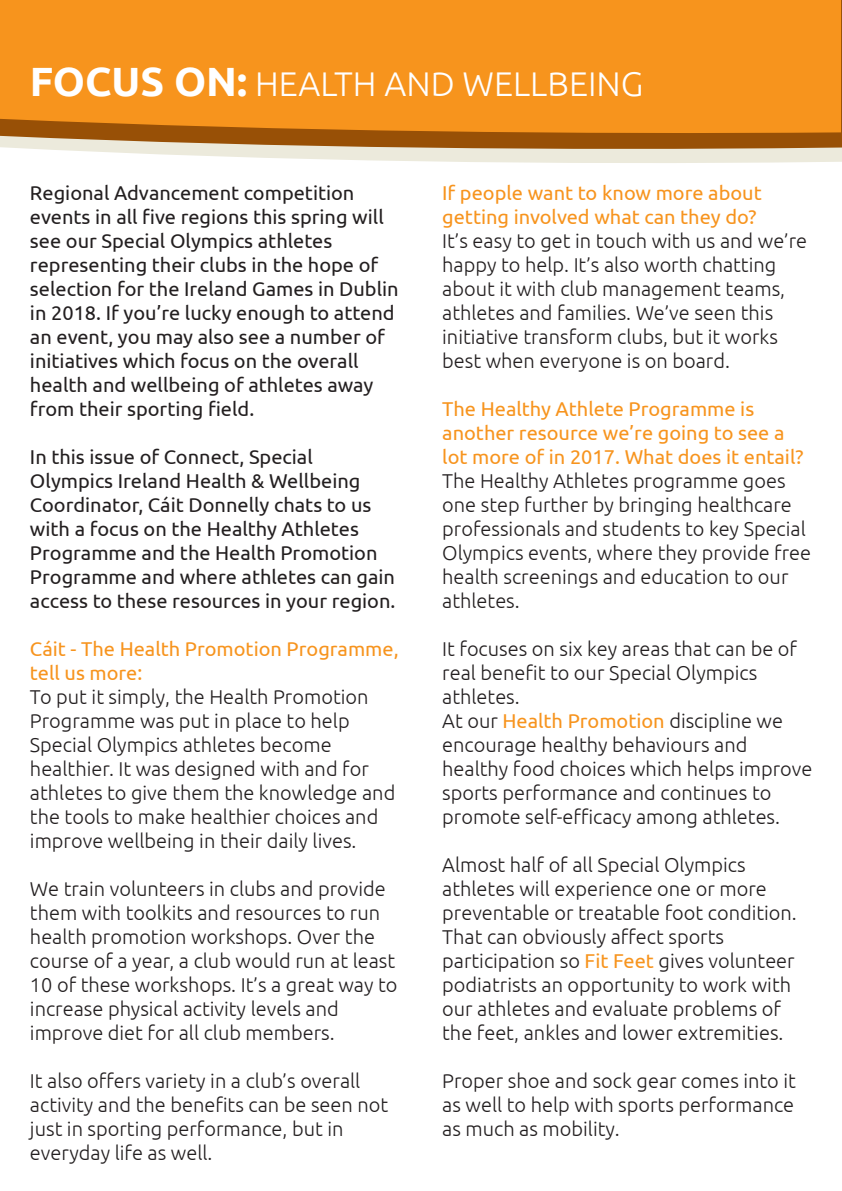
<style>
.page{position:relative;width:842px;height:1191px;background:#fff}
.page>*{position:absolute;margin:0;border:0;box-sizing:border-box;transform-origin:0 0}
.t1{font:300 34.2px "Ubuntu";color:#fff}
.t2{font:300 20px/24px "Ubuntu";color:#231f20}
.t3{font:20px/24px "Ubuntu";color:#231f20}
.t4{font:20px/24px "Ubuntu";color:#f7941e}
.s1{font-weight:700;font-size:40.8px}
.s2{font-weight:400;color:#f7941e}
</style>
<div class="page">
<svg style="left:0;top:134px;width:841px;height:29px;background:#ccaf8b"></svg>
<div style="left:0;top:0;width:841px;height:134px;background:#f7941d"></div>
<h1 class="t1" style="left:30px;top:64px;width:615px"><span class="s1">FOCUS ON:</span> HEALTH AND WELLBEING</h1>
<p class="t3" style="left:30px;top:180px;width:370px">Regional Advancement competition events in all five regions this spring will see our Special Olympics athletes representing their clubs in the hope of selection for the Ireland Games in Dublin in 2018. If you’re lucky enough to attend an event, you may also see a number of initiatives which focus on the overall health and wellbeing of athletes away from their sporting field.</p>
<p class="t3" style="left:30px;top:444px;width:367px">In this issue of Connect, Special Olympics Ireland Health &amp; Wellbeing Coordinator, Cáit Donnelly chats to us with a focus on the Healthy Athletes Programme and the Health Promotion Programme and where athletes can gain access to these resources in your region.</p>
<p class="t4" style="left:30px;top:636px;width:370px">Cáit - The Health Promotion Programme, tell us more:</p>
<p class="t2" style="left:30px;top:684px;width:367px">To put it simply, the Health Promotion Programme was put in place to help Special Olympics athletes become healthier. It was designed with and for athletes to give them the knowledge and the tools to make healthier choices and improve wellbeing in their daily lives.</p>
<p class="t2" style="left:30px;top:876px;width:369px">We train volunteers in clubs and provide them with toolkits and resources to run health promotion workshops. Over the course of a year, a club would run at least 10 of these workshops. It’s a great way to increase physical activity levels and improve diet for all club members.</p>
<p class="t2" style="left:30px;top:1068px;width:360px">It also offers variety in a club’s overall activity and the benefits can be seen not just in sporting performance, but in everyday life as well.</p>
<p class="t4" style="left:442px;top:180px;width:321px">If people want to know more about getting involved what can they do?</p>
<p class="t2" style="left:442px;top:228px;width:366px">It’s easy to get in touch with us and we’re happy to help. It’s also worth chatting about it with club management teams, athletes and families. We’ve seen this initiative transform clubs, but it works best when everyone is on board.</p>
<p class="t4" style="left:442px;top:396px;width:363px">The Healthy Athlete Programme is another resource we’re going to see a lot more of in 2017. What does it entail?</p>
<p class="t2" style="left:442px;top:468px;width:370px">The Healthy Athletes programme goes one step further by bringing healthcare professionals and students to key Special Olympics events, where they provide free health screenings and education to our athletes.</p>
<p class="t2" style="left:442px;top:636px;width:372px">It focuses on six key areas that can be of real benefit to our Special Olympics athletes.<br>At our <span class="s2">Health Promotion</span> discipline we encourage healthy behaviours and healthy food choices which helps improve sports performance and continues to promote self-efficacy among athletes.</p>
<p class="t2" style="left:442px;top:852px;width:356px">Almost half of all Special Olympics athletes will experience one or more preventable or treatable foot condition.<br>That can obviously affect sports participation so <span class="s2">Fit Feet</span> gives volunteer podiatrists an opportunity to work with our athletes and evaluate problems of the feet, ankles and lower extremities.</p>
<p class="t2" style="left:442px;top:1068px;width:355px;text-align:justify">Proper shoe and sock gear comes into it as well to help with sports performance as much as mobility.</p>
</div>
